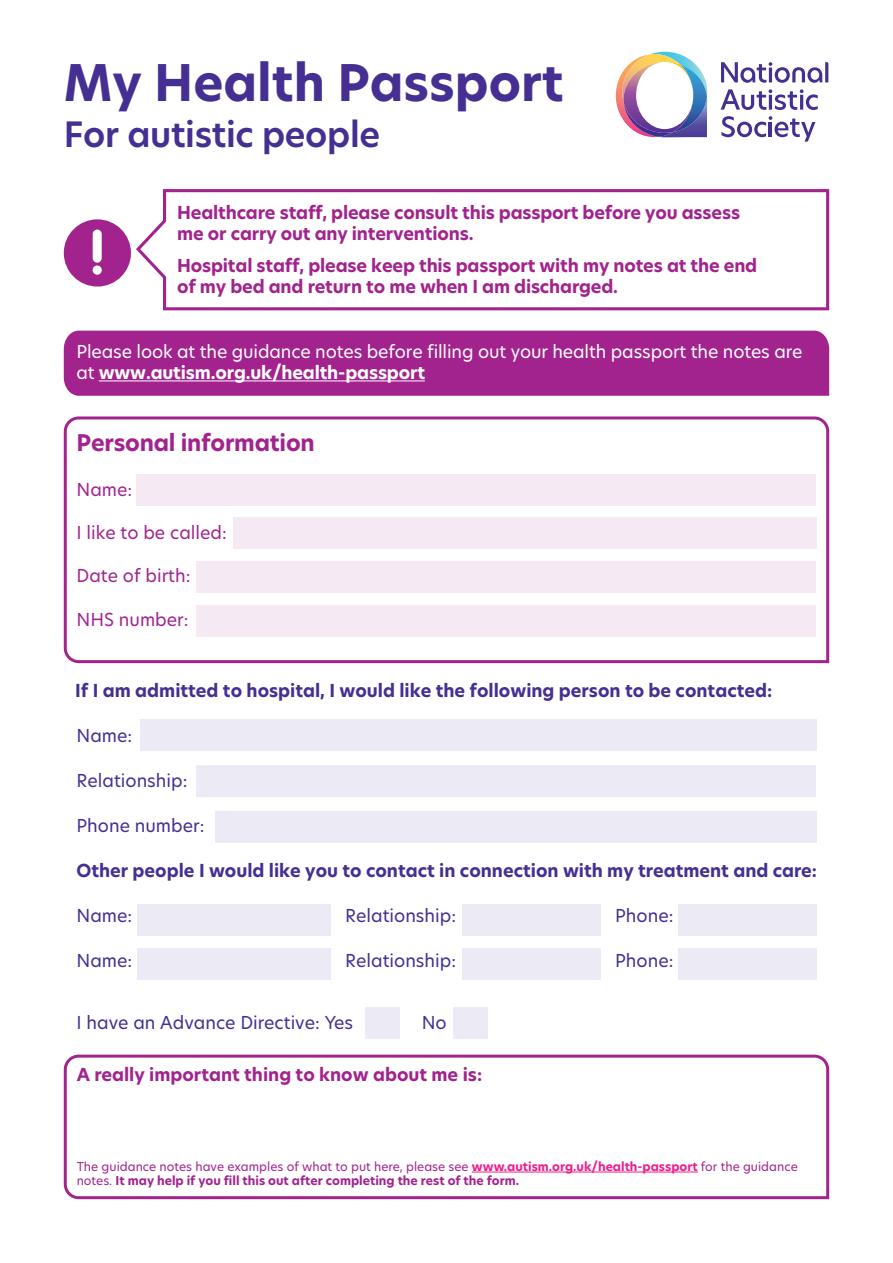
<style>
.page{position:relative;width:893px;height:1263px;background:#fff}
.page>*{position:absolute;margin:0;border:0;box-sizing:border-box;transform-origin:0 0}
.t1{font:700 49.5px "Hero New";color:#452f92}
.t2{font:600 34.35px "Hero New";letter-spacing:-.01em;color:#452f92}
.t3{font:700 22.5px "Hero New";letter-spacing:-.01em;color:#a2238e}
.t4{font:700 17.55px/21px "Hero New";letter-spacing:-.01em;color:#a2238e}
.t5{font:700 17.55px "Hero New";color:#452f92}
.t6{font:17.55px/21px "Hero New";letter-spacing:-.01em;color:#fff}
.t7{font:17.55px "Hero New";color:#452f92}
.t8{font:17.55px "Hero New";color:#a2238e}
.t9{font:12px/14.4px "Hero New";color:#a2238e}
.s1{font-weight:700}
.s2{font-weight:700;color:#ed1e8c}
</style>
<div class="page">
<svg style="left:136px;top:189px;width:693px;height:121px"></svg>
<svg style="left:64px;top:416px;width:765px;height:247px"></svg>
<div style="left:136px;top:474px;width:680px;height:31px;background:#f5e9f3"></div>
<div style="left:233px;top:517px;width:583px;height:32px;background:#f5e9f3"></div>
<div style="left:196px;top:561px;width:620px;height:31px;background:#f5e9f3"></div>
<div style="left:196px;top:606px;width:620px;height:31px;background:#f5e9f3"></div>
<div style="left:140px;top:719px;width:676px;height:32px;background:#eceaf4"></div>
<div style="left:196px;top:765px;width:620px;height:32px;background:#eceaf4"></div>
<div style="left:215px;top:811px;width:601px;height:31px;background:#eceaf4"></div>
<div style="left:137px;top:904px;width:193px;height:31px;background:#eceaf4"></div>
<div style="left:137px;top:948px;width:193px;height:32px;background:#eceaf4"></div>
<div style="left:462px;top:904px;width:139px;height:31px;background:#eceaf4"></div>
<div style="left:462px;top:948px;width:139px;height:32px;background:#eceaf4"></div>
<div style="left:678px;top:904px;width:139px;height:31px;background:#eceaf4"></div>
<div style="left:678px;top:948px;width:139px;height:32px;background:#eceaf4"></div>
<div style="left:366px;top:1007px;width:34px;height:32px;background:#eceaf4"></div>
<div style="left:454px;top:1007px;width:34px;height:32px;background:#eceaf4"></div>
<svg style="left:64px;top:1054px;width:765px;height:145px"></svg>
<div style="left:64px;top:331px;width:765px;height:65px;background:#a2238e"></div>
<hr style="left:99px;top:380px;width:326px;height:1px;background:#fff">
<svg style="left:472px;top:1172px;width:32px;height:1px"></svg>
<hr style="left:504px;top:1172px;width:194px;height:1px;background:#ed1e8c">
<svg style="left:721px;top:116px;width:94px;height:26px"></svg>
<svg style="left:721px;top:89px;width:97px;height:21px"></svg>
<svg style="left:721px;top:62px;width:107px;height:21px"></svg>
<img style="left:616px;top:52px;width:91px;height:85px">
<div style="left:64px;top:219px;width:67px;height:68px;background:#a2238e;border-radius:50%"></div>
<div style="left:93px;top:230px;width:9px;height:33px;background:#fff;border-radius:5px"></div>
<div style="left:93px;top:265px;width:9px;height:10px;background:#fff;border-radius:50%"></div>
<h1 class="t1" style="left:64px;top:50px;width:501px">My Health Passport</h1>
<h2 class="t2" style="left:64px;top:111px;width:318px">For autistic people</h2>
<p class="t4" style="left:177px;top:202px;width:565px">Healthcare staff, please consult this passport before you assess me or carry out any interventions.</p>
<p class="t4" style="left:177px;top:255px;width:582px">Hospital staff, please keep this passport with my notes at the end of my bed and return to me when I am discharged.</p>
<p class="t6" style="left:77px;top:341px;width:728px">Please look at the guidance notes before filling out your health passport the notes are at <span class="s1">www.autism.org.uk/health-passport</span></p>
<p class="t3" style="left:77px;top:427px;width:240px">Personal information</p>
<p class="t8" style="left:77px;top:477px;width:57px">Name:</p>
<p class="t8" style="left:77px;top:521px;width:152px">I like to be called:</p>
<p class="t8" style="left:77px;top:564px;width:116px">Date of birth:</p>
<p class="t8" style="left:77px;top:607px;width:114px">NHS number:</p>
<p class="t5" style="left:75px;top:679px;width:699px">If I am admitted to hospital, I would like the following person to be contacted:</p>
<p class="t7" style="left:77px;top:723px;width:57px">Name:</p>
<p class="t7" style="left:77px;top:768px;width:113px">Relationship:</p>
<p class="t7" style="left:77px;top:813px;width:130px">Phone number:</p>
<p class="t5" style="left:77px;top:859px;width:742px">Other people I would like you to contact in connection with my treatment and care:</p>
<p class="t7" style="left:77px;top:903px;width:57px">Name:</p>
<p class="t7" style="left:345px;top:903px;width:113px">Relationship:</p>
<p class="t7" style="left:615px;top:903px;width:60px">Phone:</p>
<p class="t7" style="left:76px;top:948px;width:57px">Name:</p>
<p class="t7" style="left:345px;top:948px;width:113px">Relationship:</p>
<p class="t7" style="left:615px;top:948px;width:60px">Phone:</p>
<p class="t7" style="left:76px;top:1010px;width:278px">I have an Advance Directive: Yes</p>
<p class="t7" style="left:422px;top:1010px;width:27px">No</p>
<p class="t4" style="left:77px;top:1064px;width:407px">A really important thing to know about me is:</p>
<p class="t9" style="left:77px;top:1159px;width:722px">The guidance notes have examples of what to put here, please see <span class="s2">www.autism.org.uk/health-passport</span> for the guidance notes. <span class="s1">It may help if you fill this out after completing the rest of the form.</span></p>
</div>
